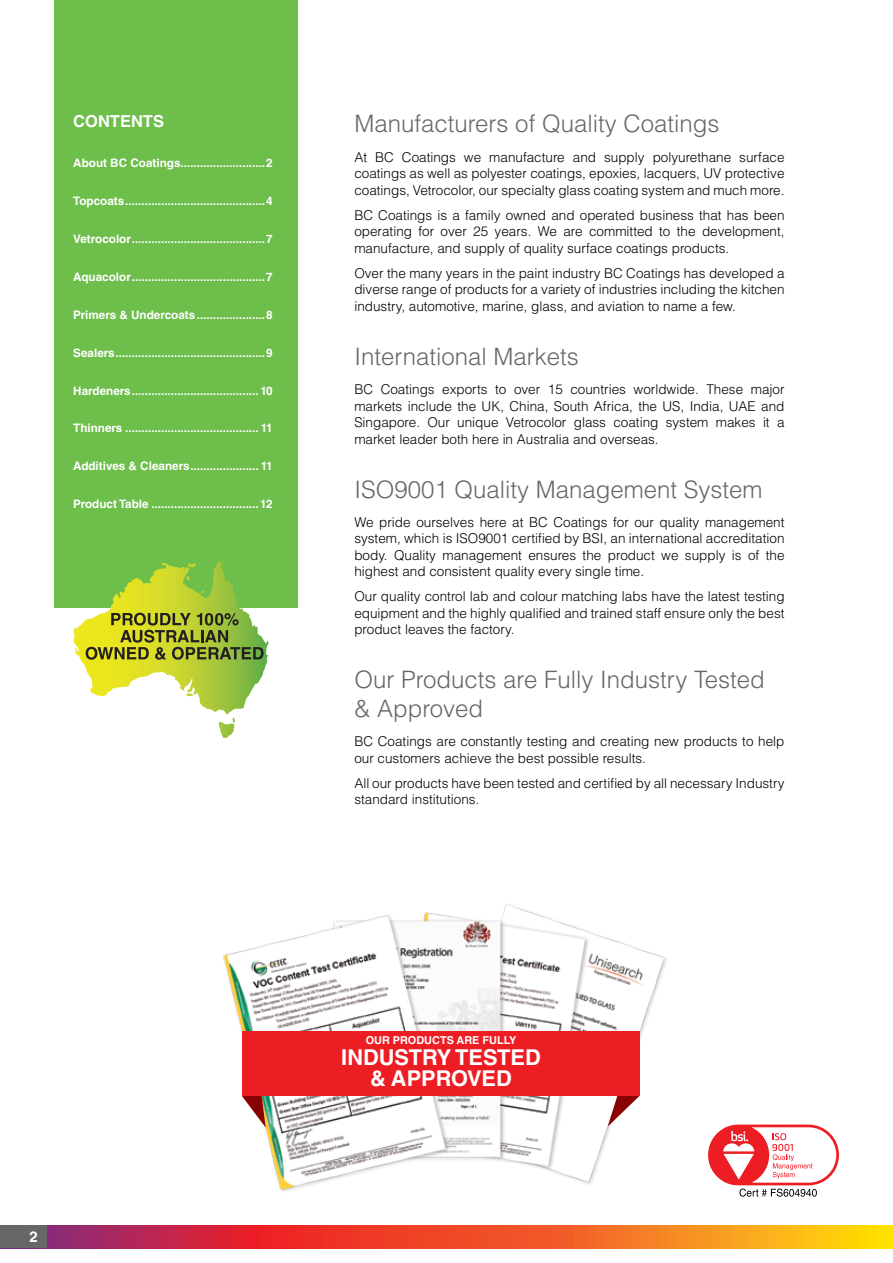
<style>
.page{position:relative;width:893px;height:1263px;background:#fff}
.page>*{position:absolute;margin:0;border:0;box-sizing:border-box;transform-origin:0 0}
.t1{font:300 24px/28.5px "Helvetica LT Std";color:#666767}
.t2{font:700 21.75px/20.9px "Helvetica LT Std";color:#fff;text-align:center}
.t3{font:700 16.5px "Helvetica LT Std";color:#fff}
.t4{font:700 15px "Helvetica LT Std";color:#fff}
.t5{font:300 13.5px/16.5px "Helvetica LT Std";color:#000;text-align:justify}
.t6{font:700 11.7px "Helvetica LT Std";color:#fff}
.t7{font:700 10.95px "Helvetica LT Std";color:#fff}
</style>
<div class="page">
<img style="left:223px;top:904px;width:444px;height:288px">
<div style="left:242px;top:1032px;width:397px;height:64px;background:#ed1d24"></div>
<svg style="left:242px;top:1096px;width:24px;height:31px"></svg>
<svg style="left:608px;top:1096px;width:31px;height:30px"></svg>
<div style="left:54px;top:0;width:243px;height:607px;background:#6ebe4b"></div>
<svg style="left:708px;top:1124px;width:131px;height:73px"></svg>
<svg style="left:73px;top:563px;width:191px;height:106px"></svg>
<svg style="left:47px;top:1225px;width:846px;height:23px;background:#e55e2c"></svg>
<div style="left:0;top:1225px;width:47px;height:23px;background:#666767"></div>
<p class="t3" style="left:73px;top:111px;width:92px">CONTENTS</p>
<p class="t6" style="left:73px;top:156px;width:201px">About BC Coatings..........................2</p>
<p class="t6" style="left:73px;top:194px;width:201px">Topcoats...........................................4</p>
<p class="t6" style="left:73px;top:232px;width:201px">Vetrocolor.........................................7</p>
<p class="t6" style="left:73px;top:270px;width:201px">Aquacolor.........................................7</p>
<p class="t6" style="left:73px;top:307px;width:201px">Primers &amp; Undercoats.....................8</p>
<p class="t6" style="left:73px;top:345px;width:201px">Sealers..............................................9</p>
<p class="t6" style="left:73px;top:383px;width:201px">Hardeners....................................... 10</p>
<p class="t6" style="left:73px;top:421px;width:201px">Thinners ......................................... 11</p>
<p class="t6" style="left:73px;top:459px;width:201px">Additives &amp; Cleaners..................... 11</p>
<p class="t6" style="left:73px;top:497px;width:201px">Product Table .................................12</p>
<h1 class="t1" style="left:354px;top:109px;width:367px">Manufacturers of Quality Coatings</h1>
<p class="t5" style="left:354px;top:149px;width:432px">At BC Coatings we manufacture and supply polyurethane surface coatings as well as polyester coatings, epoxies, lacquers, UV protective coatings, Vetrocolor, our specialty glass coating system and much more.</p>
<p class="t5" style="left:354px;top:207px;width:432px">BC Coatings is a family owned and operated business that has been operating for over 25 years. We are committed to the development, manufacture, and supply of quality surface coatings products.</p>
<p class="t5" style="left:354px;top:265px;width:432px">Over the many years in the paint industry BC Coatings has developed a diverse range of products for a variety of industries including the kitchen industry, automotive, marine, glass, and aviation to name a few.</p>
<h1 class="t1" style="left:354px;top:342px;width:226px">International Markets</h1>
<p class="t5" style="left:354px;top:381px;width:432px">BC Coatings exports to over 15 countries worldwide. These major markets include the UK, China, South Africa, the US, India, UAE and Singapore. Our unique Vetrocolor glass coating system makes it a market leader both here in Australia and overseas.</p>
<h1 class="t1" style="left:354px;top:475px;width:410px">ISO9001 Quality Management System</h1>
<p class="t5" style="left:354px;top:514px;width:432px">We pride ourselves here at BC Coatings for our quality management system, which is ISO9001 certified by BSI, an international accreditation body. Quality management ensures the product we supply is of the highest and consistent quality every single time.</p>
<p class="t5" style="left:354px;top:588px;width:432px">Our quality control lab and colour matching labs have the latest testing equipment and the highly qualified and trained staff ensure only the best product leaves the factory.</p>
<h1 class="t1" style="left:354px;top:665px;width:412px">Our Products are Fully Industry Tested &amp; Approved</h1>
<p class="t5" style="left:354px;top:733px;width:432px">BC Coatings are constantly testing and creating new products to help our customers achieve the best possible results.</p>
<p class="t5" style="left:354px;top:774px;width:432px">All our products have been tested and certified by all necessary Industry standard institutions.</p>
<p class="t4" style="left:29px;top:1228px;width:10px">2</p>
<p class="t7" style="left:366px;top:1033px;width:152px">OUR PRODUCTS ARE FULLY</p>
<h2 class="t2" style="left:341px;top:1046px;width:201px">INDUSTRY TESTED &amp; APPROVED</h2>
</div>
